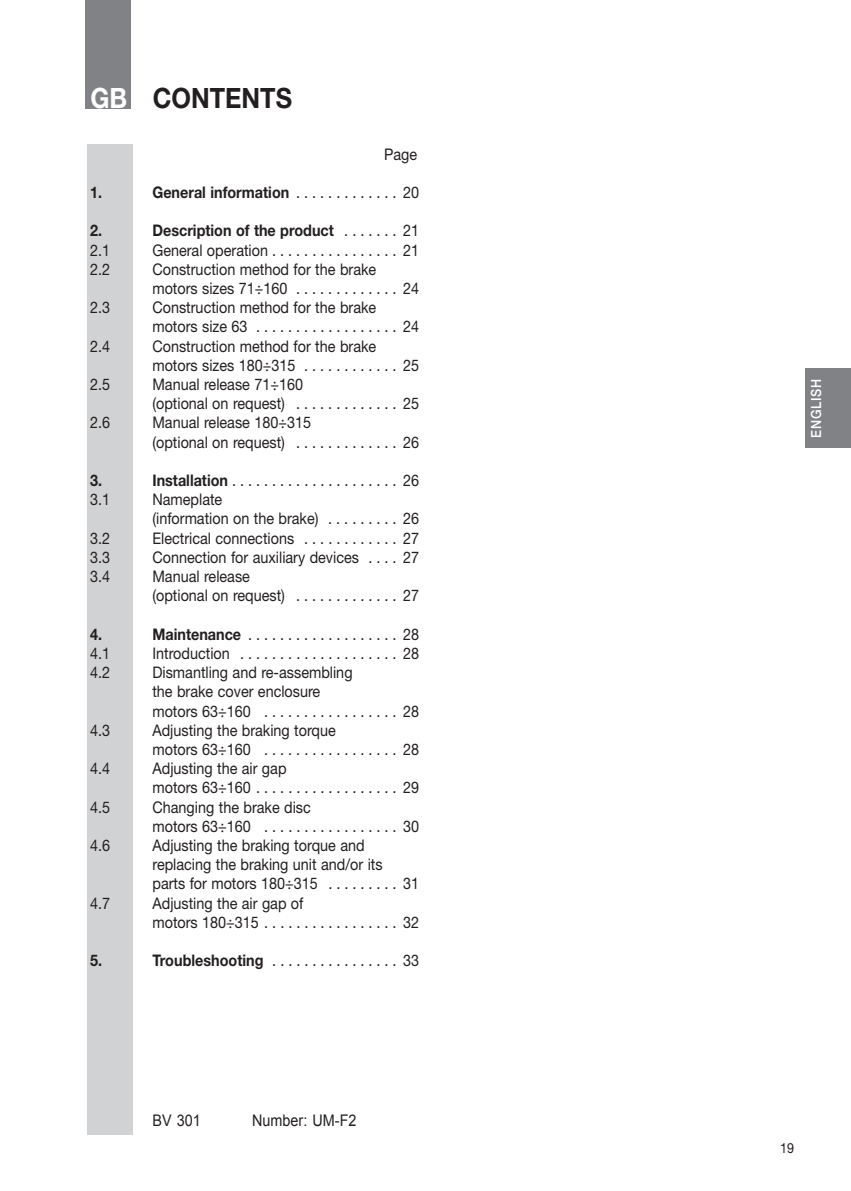
<style>
.page{position:relative;width:851px;height:1191px;background:#fff}
.page>*{position:absolute;margin:0;border:0;box-sizing:border-box;transform-origin:0 0}
.t1{font:700 28px "Helvetica Neue";color:#231f20;scale:.9 1}
.t2{font:16px/19.2px "Helvetica Neue";color:#231f20;scale:.9 1}
.t3{font:700 16px "Helvetica Neue";color:#231f20;scale:.9 1}
.t4{font:16px "Arial";color:#231f20;scale:.9 1}
.t5{font:500 14px "Helvetica Neue";letter-spacing:.055em;color:#fff;scale:.9 1}
.t6{font:14px "Helvetica Neue";color:#231f20;scale:.9 1}
.s1{color:#fff}
.s2{font-weight:400}
.s3{font-weight:700}
</style>
<div class="page">
<div style="left:805px;top:369px;width:45px;height:79px;background:#808285"></div>
<div style="left:87px;top:144px;width:45px;height:990px;background:#d1d2d4"></div>
<div style="left:85px;top:0;width:46px;height:109px;background:#808285"></div>
<h1 class="t1" style="left:90px;top:88px;width:225px"><span class="s1">GB</span> CONTENTS</h1>
<p class="t2" style="left:384px;top:146px;width:38px">Page</p>
<p class="t3" style="left:90px;top:186px;width:15px">1.</p>
<p class="t3" style="left:152px;top:186px;width:298px">General information <span class="s2">. . . . . . . . . . . . . 20</span></p>
<p class="t3" style="left:90px;top:225px;width:15px">2.</p>
<p class="t3" style="left:152px;top:225px;width:298px">Description of the product <span class="s2">. . . . . . . 21</span></p>
<p class="t2" style="left:90px;top:242px;width:24px">2.1</p>
<p class="t2" style="left:152px;top:242px;width:298px">Generaloperation................ 21</p>
<p class="t2" style="left:90px;top:261px;width:24px">2.2</p>
<p class="t2" style="left:152px;top:261px;width:298px">Construction method for the brake motorssizes71÷160 ............. 24</p>
<p class="t2" style="left:90px;top:299px;width:24px">2.3</p>
<p class="t2" style="left:152px;top:299px;width:298px">Construction method for the brake motorssize63 .................. 24</p>
<p class="t2" style="left:90px;top:338px;width:24px">2.4</p>
<p class="t2" style="left:152px;top:338px;width:298px">Construction method for the brake motors sizes 180÷315 . . . . . . . . . . . . 25</p>
<p class="t2" style="left:90px;top:376px;width:24px">2.5</p>
<p class="t2" style="left:152px;top:376px;width:298px">Manual release 71÷160<br>(optional on request) . . . . . . . . . . . . . 25</p>
<p class="t2" style="left:90px;top:415px;width:24px">2.6</p>
<p class="t2" style="left:152px;top:415px;width:298px">Manual release 180÷315<br>(optional on request) . . . . . . . . . . . . . 26</p>
<p class="t3" style="left:90px;top:474px;width:15px">3.</p>
<p class="t2" style="left:152px;top:472px;width:298px"><span class="s3">Installation</span>..................... 26</p>
<p class="t2" style="left:90px;top:491px;width:24px">3.1</p>
<p class="t2" style="left:152px;top:491px;width:298px">Nameplate<br>(information on the brake) . . . . . . . . . 26</p>
<p class="t2" style="left:90px;top:530px;width:24px">3.2</p>
<p class="t2" style="left:152px;top:530px;width:298px">Electrical connections . . . . . . . . . . . . 27</p>
<p class="t2" style="left:90px;top:549px;width:24px">3.3</p>
<p class="t2" style="left:152px;top:549px;width:298px">Connection for auxiliary devices . . . . 27</p>
<p class="t2" style="left:90px;top:568px;width:24px">3.4</p>
<p class="t2" style="left:152px;top:568px;width:298px">Manual release<br>(optional on request) . . . . . . . . . . . . . 27</p>
<p class="t3" style="left:90px;top:628px;width:15px">4.</p>
<p class="t2" style="left:152px;top:626px;width:298px"><span class="s3">Maintenance</span> ................... 28</p>
<p class="t2" style="left:90px;top:645px;width:24px">4.1</p>
<p class="t2" style="left:152px;top:645px;width:298px">Introduction .................... 28</p>
<p class="t2" style="left:90px;top:664px;width:24px">4.2</p>
<p class="t2" style="left:152px;top:664px;width:298px">Dismantling and re-assembling<br>the brake cover enclosure motors63÷160 ................. 28</p>
<p class="t2" style="left:90px;top:722px;width:24px">4.3</p>
<p class="t2" style="left:152px;top:722px;width:298px">Adjusting the braking torque motors63÷160 ................. 28</p>
<p class="t2" style="left:90px;top:760px;width:24px">4.4</p>
<p class="t2" style="left:152px;top:760px;width:298px">Adjusting the air gap motors63÷160.................. 29</p>
<p class="t2" style="left:90px;top:799px;width:24px">4.5</p>
<p class="t2" style="left:152px;top:799px;width:298px">Changing the brake disc<br>motors63÷160 ................. 30</p>
<p class="t2" style="left:90px;top:837px;width:24px">4.6</p>
<p class="t2" style="left:152px;top:837px;width:298px">Adjusting the braking torque and replacing the braking unit and/or its parts for motors 180÷315 . . . . . . . . . 31</p>
<p class="t2" style="left:90px;top:895px;width:24px">4.7</p>
<p class="t2" style="left:152px;top:895px;width:298px">Adjusting the air gap of motors180÷315................. 32</p>
<p class="t3" style="left:90px;top:954px;width:15px">5.</p>
<p class="t2" style="left:152px;top:952px;width:298px"><span class="s3">Troubleshooting</span> ................ 33</p>
<p class="t4" style="left:152px;top:1110px;width:55px">BV 301</p>
<p class="t4" style="left:252px;top:1110px;width:117px">Number: UM-F2</p>
<p class="t5" style="left:811px;top:438px;width:67px;rotate:-90deg">ENGLISH</p>
<p class="t6" style="left:780px;top:1143px;width:17px">19</p>
</div>
